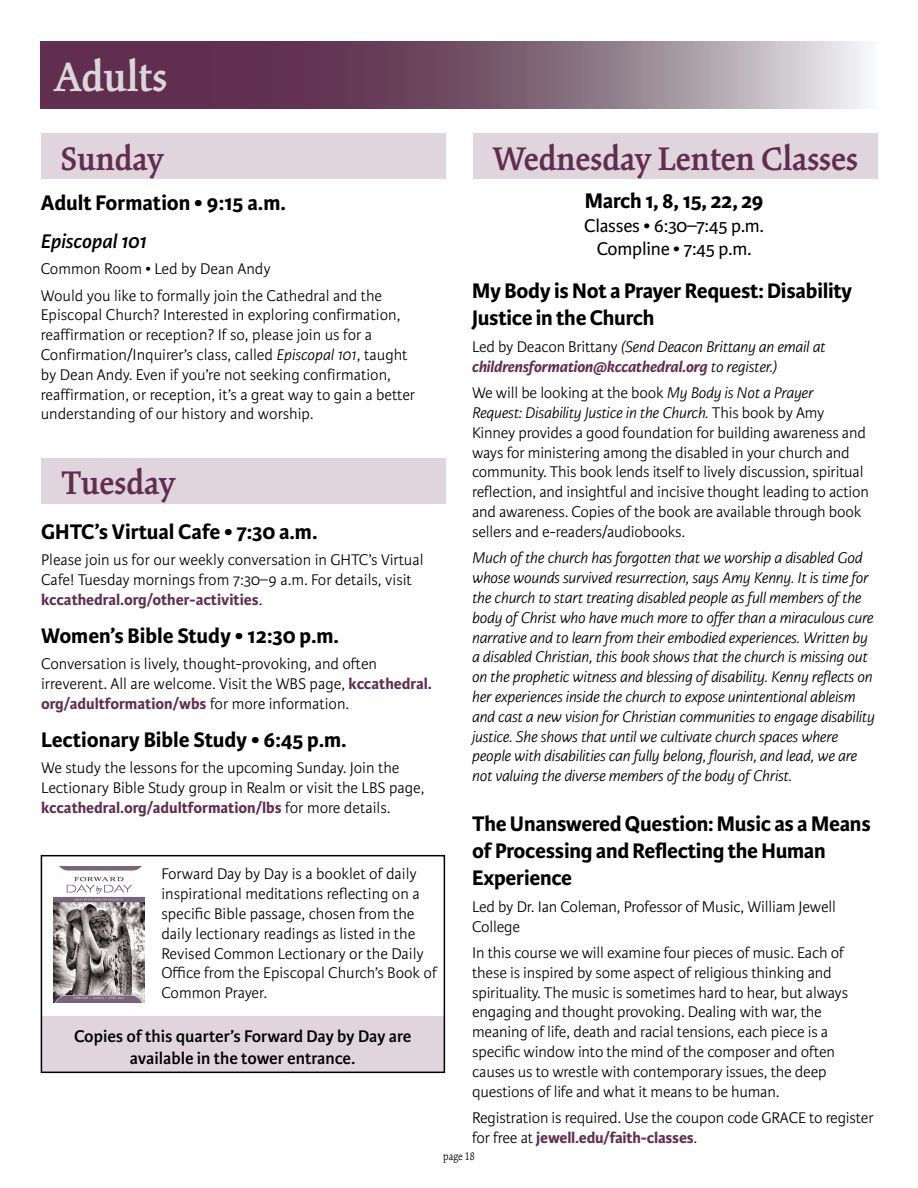
<style>
.page{position:relative;width:918px;height:1188px;background:#fff}
.page>*{position:absolute;margin:0;border:0;box-sizing:border-box;transform-origin:0 0}
.t1{font:600 45px "Kinesis Pro 3";color:#dad7db}
.t2{font:600 36px "Kinesis Pro 3";color:#612d50}
.t3{font:700 22.5px/27px "Karmina Sans";letter-spacing:-.01em;color:#000}
.t4{font:italic 600 21px "Karmina Sans";letter-spacing:-.005em;color:#000}
.t5{font:19.5px/23.4px "Karmina Sans";letter-spacing:-.01em;color:#000;text-align:center}
.t6{font:600 18px/21.6px "Karmina Sans";color:#000;text-align:center}
.t7{font:300 16.5px/19.8px "Karmina Sans";letter-spacing:-.01em;color:#000}
.t8{font:italic 300 16.5px/19.8px "Karmina Sans";letter-spacing:-.01em;color:#000}
.t9{font:300 12px "Kinesis Pro 3";color:#000}
.s1{font-style:italic}
.s2{font-weight:700;color:#612d50}
.s3{font-style:normal}
</style>
<div class="page">
<svg style="left:41px;top:41px;width:824px;height:68px;background:#84657a"></svg>
<div style="left:41px;top:458px;width:405px;height:46px;background:#e0d5dc"></div>
<div style="left:41px;top:134px;width:404px;height:45px;background:#e0d5dc"></div>
<div style="left:473px;top:134px;width:404px;height:45px;background:#e0d5dc"></div>
<div style="left:42px;top:1016px;width:402px;height:57px;background:#e0d5dc"></div>
<div style="left:41px;top:855px;width:404px;height:218px;border:2px solid #000"></div>
<img style="left:53px;top:866px;width:91px;height:137px">
<h1 class="t1" style="left:54px;top:51px;width:114px">Adults</h1>
<h2 class="t2" style="left:61px;top:137px;width:104px">Sunday</h2>
<h3 class="t3" style="left:41px;top:189px;width:247px">Adult Formation • 9:15 a.m.</h3>
<p class="t4" style="left:41px;top:229px;width:108px">Episcopal 101</p>
<p class="t7" style="left:41px;top:256px;width:343px;line-height:26.5px">Common Room • Led by Dean Andy<br>Would you like to formally join the Cathedral and the</p>
<p class="t7" style="left:41px;top:306px;width:376px">Episcopal Church? Interested in exploring confirmation, reaffirmation or reception? If so, please join us for a Confirmation/Inquirer’s class, called <span class="s1">Episcopal 101</span>, taught by Dean Andy. Even if you’re not seeking confirmation, reaffirmation, or reception, it’s a great way to gain a better understanding of our history and worship.</p>
<h2 class="t2" style="left:62px;top:462px;width:115px">Tuesday</h2>
<h3 class="t3" style="left:41px;top:518px;width:278px">GHTC’s Virtual Cafe • 7:30 a.m.</h3>
<p class="t7" style="left:41px;top:551px;width:384px">Please join us for our weekly conversation in GHTC’s Virtual<br>Cafe! Tuesday mornings from 7:30–9 a.m. For details, visit <span class="s2">kccathedral.org/other-activities</span>.</p>
<h3 class="t3" style="left:41px;top:622px;width:299px">Women’s Bible Study • 12:30 p.m.</h3>
<p class="t7" style="left:41px;top:654px;width:392px">Conversation is lively, thought-provoking, and often irreverent. All are welcome. Visit the WBS page, <span class="s2">kccathedral. org/adultformation/wbs</span> for more information.</p>
<h3 class="t3" style="left:41px;top:726px;width:307px">Lectionary Bible Study • 6:45 p.m.</h3>
<p class="t7" style="left:41px;top:758px;width:385px">We study the lessons for the upcoming Sunday. Join the<br>Lectionary Bible Study group in Realm or visit the LBS page, <span class="s2">kccathedral.org/adultformation/lbs</span> for more details.</p>
<p class="t7" style="left:161px;top:865px;width:277px">Forward Day by Day is a booklet of daily inspirational meditations reflecting on a specific Bible passage, chosen from the daily lectionary readings as listed in the Revised Common Lectionary or the Daily Office from the Episcopal Church’s Book of Common Prayer.</p>
<p class="t6" style="left:74px;top:1026px;width:339px">Copies of this quarter’s Forward Day by Day are available in the tower entrance.</p>
<h2 class="t2" style="left:493px;top:137px;width:367px">Wednesday Lenten Classes</h2>
<h3 class="t3" style="left:585px;top:188px;width:180px">March 1, 8, 15, 22, 29</h3>
<p class="t5" style="left:584px;top:214px;width:181px">Classes • 6:30–7:45 p.m.<br>Compline • 7:45 p.m.</p>
<h3 class="t3" style="left:472px;top:278px;width:382px">My Body is Not a Prayer Request: Disability<br>Justice in the Church</h3>
<p class="t8" style="left:472px;top:337px;width:355px"><span class="s3">Led by Deacon Brittany</span> (Send Deacon Brittany an email at <span class="s2">childrensformation@kccathedral.org</span> to register.)</p>
<p class="t7" style="left:472px;top:383px;width:398px">We will be looking at the book <span class="s1">My Body is Not a Prayer<br>Request: Disability Justice in the Church.</span> This book by Amy Kinney provides a good foundation for building awareness and ways for ministering among the disabled in your church and community. This book lends itself to lively discussion, spiritual reflection, and insightful and incisive thought leading to action and awareness. Copies of the book are available through book sellers and e-readers/audiobooks.</p>
<p class="t8" style="left:472px;top:549px;width:404px">Much of the church has forgotten that we worship a disabled God whose wounds survived resurrection, says Amy Kenny. It is time for the church to start treating disabled people as full members of the body of Christ who have much more to offer than a miraculous cure narrative and to learn from their embodied experiences. Written by a disabled Christian, this book shows that the church is missing out on the prophetic witness and blessing of disability. Kenny reflects on her experiences inside the church to expose unintentional ableism and cast a new vision for Christian communities to engage disability justice. She shows that until we cultivate church spaces where people with disabilities can fully belong, flourish, and lead, we are not valuing the diverse members of the body of Christ.</p>
<h3 class="t3" style="left:472px;top:811px;width:400px">The Unanswered Question: Music as a Means of Processing and Reflecting the Human<br>Experience</h3>
<p class="t7" style="left:472px;top:897px;width:365px">Led by Dr. Ian Coleman, Professor of Music, William Jewell<br>College</p>
<p class="t7" style="left:472px;top:943px;width:378px">In this course we will examine four pieces of music. Each of these is inspired by some aspect of religious thinking and spirituality. The music is sometimes hard to hear, but always engaging and thought provoking. Dealing with war, the meaning of life, death and racial tensions, each piece is a specific window into the mind of the composer and often causes us to wrestle with contemporary issues, the deep questions of life and what it means to be human.</p>
<p class="t7" style="left:472px;top:1108px;width:403px">Registration is required. Use the coupon code GRACE to register for free at <span class="s2">jewell.edu/faith-classes</span>.</p>
<p class="t9" style="left:443px;top:1149px;width:33px">page 18</p>
</div>
